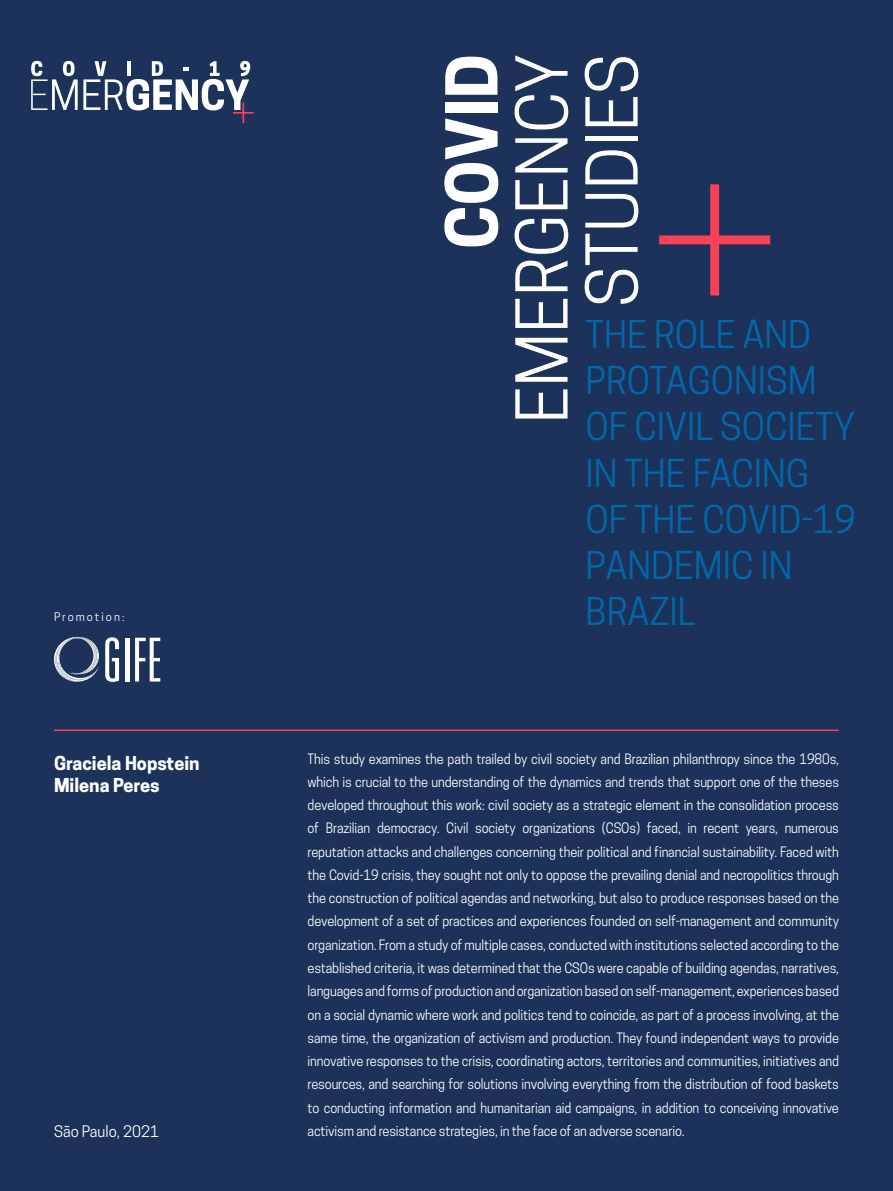
<style>
.page{position:relative;width:893px;height:1191px;background:#1d325a}
.page>*{position:absolute;margin:0;border:0;box-sizing:border-box;transform-origin:0 0}
.t1{font:66.9px/70.1px "Cooper Hewitt";color:#fff;text-align:right}
.t2{font:700 66.9px "Cooper Hewitt";color:#fff}
.t3{font:36px/46px "Cooper Hewitt";color:#0069ab}
.t4{font:700 18px/21.6px "Cooper Hewitt";color:#fff}
.t5{font:15px "Cooper Hewitt";color:#fff}
.t6{font:13.5px/23.2px "Cooper Hewitt";letter-spacing:-.01em;color:#fff;text-align:justify;scale:.95 1}
.t7{font:11.25px "Cooper Hewitt";letter-spacing:.18em;color:#fff}
</style>
<div class="page">
<hr style="left:54px;top:729px;width:785px;height:2px;background:#f74259">
<hr style="left:125px;top:637px;width:4px;height:44px;background:#fff">
<svg style="left:135px;top:637px;width:25px;height:44px"></svg>
<svg style="left:54px;top:636px;width:65px;height:46px"></svg>
<svg style="left:659px;top:184px;width:111px;height:111px"></svg>
<svg style="left:31px;top:61px;width:223px;height:62px"></svg>
<p class="t7" style="left:54px;top:610px;width:72px">Promotion:</p>
<h3 class="t4" style="left:54px;top:753px;width:147px">Graciela Hopstein<br>Milena Peres</h3>
<p class="t5" style="left:54px;top:1122px;width:107px">São Paulo, 2021</p>
<h1 class="t2" style="left:433px;top:249px;width:196px;rotate:-90deg">COVID</h1>
<h1 class="t1" style="left:507px;top:423px;width:371px;rotate:-90deg">EMERGENCY<br>STUDIES</h1>
<h2 class="t3" style="left:586px;top:312px;width:272px">THE ROLE AND<br>PROTAGONISM<br>OF CIVIL SOCIETY<br>IN THE FACING<br>OF THE COVID-19<br>PANDEMIC IN<br>BRAZIL</h2>
<p class="t6" style="left:308px;top:747px;width:561px">This study examines the path trailed by civil society and Brazilian philanthropy since the 1980s, which is crucial to the understanding of the dynamics and trends that support one of the theses developed throughout this work: civil society as a strategic element in the consolidation process of Brazilian democracy. Civil society organizations (CSOs) faced, in recent years, numerous reputation attacks and challenges concerning their political and financial sustainability. Faced with the Covid-19 crisis, they sought not only to oppose the prevailing denial and necropolitics through the construction of political agendas and networking, but also to produce responses based on the development of a set of practices and experiences founded on self-management and community organization. From a study of multiple cases, conducted with institutions selected according to the established criteria, it was determined that the CSOs were capable of building agendas, narratives, languages and forms of production and organization based on self-management, experiences based on a social dynamic where work and politics tend to coincide, as part of a process involving, at the same time, the organization of activism and production. They found independent ways to provide innovative responses to the crisis, coordinating actors, territories and communities, initiatives and resources, and searching for solutions involving everything from the distribution of food baskets to conducting information and humanitarian aid campaigns, in addition to conceiving innovative activism and resistance strategies, in the face of an adverse scenario.</p>
</div>
